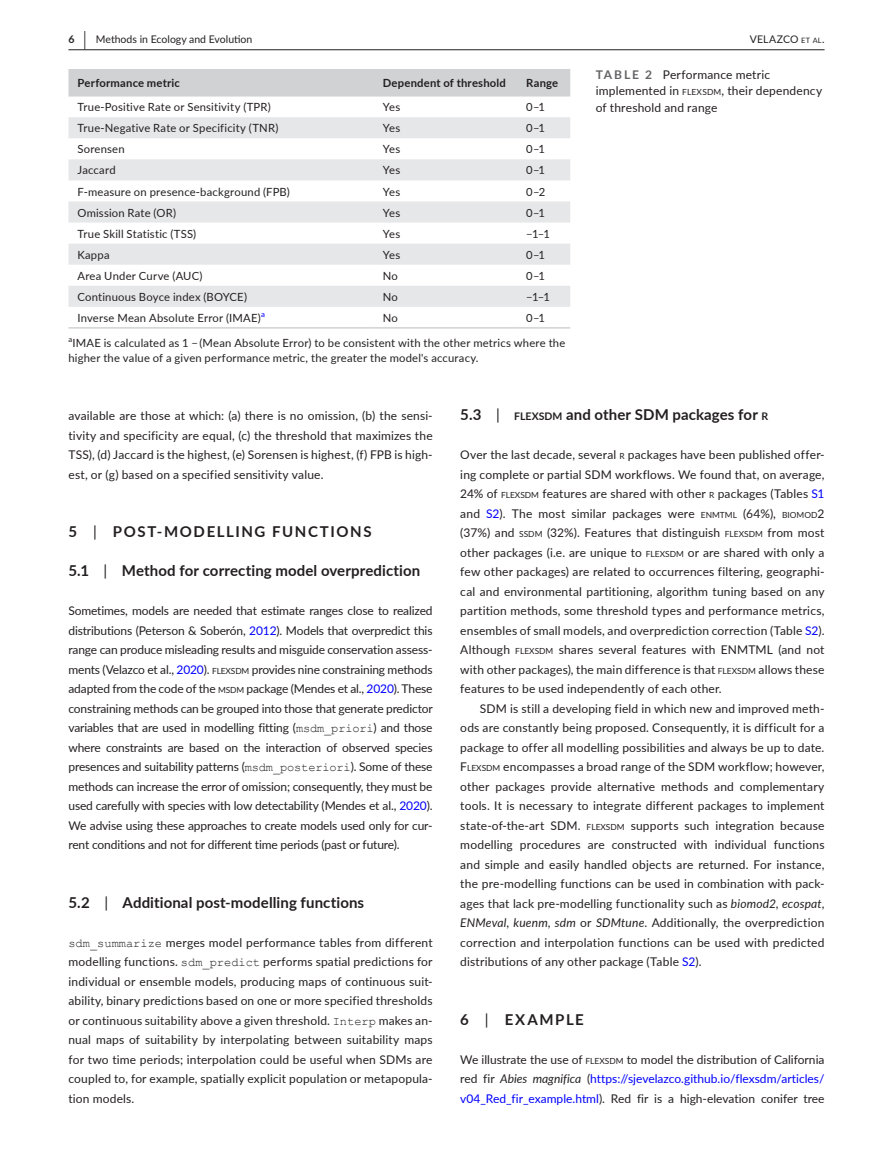
<style>
.page{position:relative;width:893px;height:1174px;background:#fff}
.page>*{position:absolute;margin:0;border:0;box-sizing:border-box;transform-origin:0 0}
.t1{font:700 15px "Lato";letter-spacing:.01em;color:#231f20}
.t2{font:700 15px "Lato";letter-spacing:.11em;color:#231f20}
.t3{font:12px/19.5px "Lato";letter-spacing:.01em;color:#231f20;text-align:justify}
.t4{font:11.25px/15.8px "Lato";letter-spacing:.02em;color:#231f20}
.t5{font:700 11.25px "Lato";letter-spacing:.02em;color:#231f20}
.t6{font:10.5px "Lato";color:#231f20}
.t7{font:700 10.5px "Lato";color:#231f20}
.t8{font:7.8px "Lato";color:#00f}
.t9{font:7.8px "Lato";color:#231f20}
.s1{font-size:19.5px}
.s2{font-size:7.35px}
.s3{font-style:inherit}
.s4{font-weight:700;color:#636366}
.s5{font-size:8.4px}
.s6{font-weight:400}
.s7{color:#00f}
.s8{font-family:"Courier New"}
.s9{font-size:10.5px}
.s10{font-style:italic}
</style>
<div class="page">
<hr style="left:68px;top:49px;width:756px;height:1px;background:#231f20">
<div style="left:68px;top:69px;width:502px;height:28px;background:#d1d2d4"></div>
<svg style="left:68px;top:117px;width:502px;height:190px;fill:#e6e7e9"></svg>
<hr style="left:68px;top:327px;width:306px;height:1px;background:#d1d2d4">
<hr style="left:374px;top:327px;width:143px;height:1px;background:#d1d2d4">
<hr style="left:517px;top:327px;width:53px;height:1px;background:#d1d2d4">
<p class="t7" style="left:68px;top:31px;width:19px">6 <span class="s1">|</span></p>
<p class="t6" style="left:96px;top:31px;width:158px">Methods in Ecology and Evolu on</p>
<p class="t6" style="left:750px;top:31px;width:76px">VELAZCO <span class="s2">ET AL</span><span class="s3">.</span></p>
<p class="t5" style="left:77px;top:75px;width:104px">Performance metric</p>
<p class="t5" style="left:383px;top:75px;width:125px">Dependent of threshold</p>
<p class="t5" style="left:526px;top:75px;width:33px">Range</p>
<p class="t4" style="left:77px;top:99px;width:195px">True-Positive Rate or Sensitivity (TPR)</p>
<p class="t4" style="left:383px;top:99px;width:19px">Yes</p>
<p class="t4" style="left:526px;top:99px;width:20px">0–1</p>
<p class="t4" style="left:77px;top:120px;width:202px">True-Negative Rate or Specificity (TNR)</p>
<p class="t4" style="left:383px;top:120px;width:19px">Yes</p>
<p class="t4" style="left:526px;top:120px;width:20px">0–1</p>
<p class="t4" style="left:77px;top:141px;width:49px">Sorensen</p>
<p class="t4" style="left:383px;top:141px;width:19px">Yes</p>
<p class="t4" style="left:526px;top:141px;width:20px">0–1</p>
<p class="t4" style="left:77px;top:162px;width:40px">Jaccard</p>
<p class="t4" style="left:383px;top:162px;width:19px">Yes</p>
<p class="t4" style="left:526px;top:162px;width:20px">0–1</p>
<p class="t4" style="left:77px;top:183px;width:214px">F-measure on presence-background (FPB)</p>
<p class="t4" style="left:383px;top:183px;width:19px">Yes</p>
<p class="t4" style="left:526px;top:183px;width:21px">0–2</p>
<p class="t4" style="left:77px;top:204px;width:100px">Omission Rate (OR)</p>
<p class="t4" style="left:383px;top:204px;width:19px">Yes</p>
<p class="t4" style="left:526px;top:204px;width:20px">0–1</p>
<p class="t4" style="left:77px;top:225px;width:120px">True Skill Statistic (TSS)</p>
<p class="t4" style="left:383px;top:225px;width:19px">Yes</p>
<p class="t4" style="left:526px;top:225px;width:25px">−1–1</p>
<p class="t4" style="left:77px;top:246px;width:34px">Kappa</p>
<p class="t4" style="left:383px;top:246px;width:19px">Yes</p>
<p class="t4" style="left:526px;top:246px;width:20px">0–1</p>
<p class="t4" style="left:77px;top:267px;width:126px">Area Under Curve (AUC)</p>
<p class="t4" style="left:383px;top:267px;width:17px">No</p>
<p class="t4" style="left:526px;top:267px;width:20px">0–1</p>
<p class="t4" style="left:77px;top:288px;width:171px">Continuous Boyce index (BOYCE)</p>
<p class="t4" style="left:383px;top:288px;width:17px">No</p>
<p class="t4" style="left:526px;top:288px;width:25px">−1–1</p>
<p class="t4" style="left:77px;top:309px;width:185px">Inverse Mean Absolute Error (IMAE)</p>
<p class="t8" style="left:261px;top:308px;width:5px">a</p>
<p class="t4" style="left:383px;top:309px;width:17px">No</p>
<p class="t4" style="left:526px;top:309px;width:20px">0–1</p>
<p class="t9" style="left:68px;top:333px;width:5px">a</p>
<p class="t4" style="left:68px;top:334px;width:498px;text-indent:4px">IMAE is calculated as 1 − (Mean Absolute Error) to be consistent with the other metrics where the higher the value of a given performance metric, the greater the model's accuracy.</p>
<p class="t3" style="left:596px;top:66px;width:228px;line-height:16.5px;text-align:left"><span class="s4">TABLE 2</span> Performance metric implemented in <span class="s5">FLEXSDM</span>, their dependency of threshold and range</p>
<p class="t3" style="left:68px;top:405px;width:366px">available are those at which: (a) there is no omission, (b) the sensi&shy;tivity and specificity are equal, (c) the threshold that maximizes the TSS), (d) Jaccard is the highest, (e) Sorensen is highest, (f) FPB is high&shy;est, or (g) based on a specified sensitivity value.</p>
<p class="t2" style="left:68px;top:521px;width:305px">5 <span class="s6">|</span> POST-MODELLING FUNCTIONS</p>
<p class="t1" style="left:68px;top:560px;width:353px">5.1 <span class="s6">|</span> Method for correcting model overprediction</p>
<p class="t3" style="left:68px;top:600px;width:366px">Sometimes, models are needed that estimate ranges close to realized distributions (Peterson &amp; Soberón, <span class="s7">2012</span>). Models that overpredict this range can produce misleading results and misguide conservation assess&shy;ments (Velazco et al., <span class="s7">2020</span>). <span class="s5">FLEXSDM</span> provides nine constraining methods adapted from the code of the <span class="s5">MSDM</span> package (Mendes et al., <span class="s7">2020</span>). These constraining methods can be grouped into those that generate predictor variables that are used in modelling fitting (<span class="s8">msdm_priori</span>) and those where constraints are based on the interaction of observed species presences and suitability patterns (<span class="s8">msdm_posteriori</span>). Some of these methods can increase the error of omission; consequently, they must be used carefully with species with low detectability (Mendes et al., <span class="s7">2020</span>).<br>We advise using these approaches to create models used only for cur&shy;rent conditions and not for different time periods (past or future).</p>
<p class="t1" style="left:68px;top:891px;width:297px">5.2 <span class="s6">|</span> Additional post-modelling functions</p>
<p class="t3" style="left:68px;top:932px;width:366px"><span class="s8">sdm_summarize</span> merges model performance tables from different modelling functions. <span class="s8">sdm_predict</span> performs spatial predictions for individual or ensemble models, producing maps of continuous suit&shy;ability, binary predictions based on one or more specified thresholds or continuous suitability above a given threshold. <span class="s8">Interp</span> makes an&shy;nual maps of suitability by interpolating between suitability maps for two time periods; interpolation could be useful when SDMs are coupled to, for example, spatially explicit population or metapopula&shy;tion models.</p>
<p class="t1" style="left:460px;top:404px;width:309px">5.3 <span class="s6">|</span> <span class="s9">FLEXSDM</span> and other SDM packages for <span class="s9">R</span></p>
<p class="t3" style="left:460px;top:444px;width:366px">Over the last decade, several <span class="s5">R</span> packages have been published offer&shy;ing complete or partial SDM workflows. We found that, on average, 24% of <span class="s5">FLEXSDM</span> features are shared with other <span class="s5">R</span> packages (Tables <span class="s7">S1 </span>and <span class="s7">S2</span>). The most similar packages were <span class="s5">ENMTML</span> (64%), <span class="s5">BIOMOD</span><span class="s3">2 </span>(37%) and <span class="s5">SSDM</span> (32%). Features that distinguish <span class="s5">FLEXSDM</span> from most other packages (i.e. are unique to <span class="s5">FLEXSDM</span> or are shared with only a few other packages) are related to occurrences filtering, geographi&shy;cal and environmental partitioning, algorithm tuning based on any partition methods, some threshold types and performance metrics, ensembles of small models, and overprediction correction (Table <span class="s7">S2</span>).<br>Although <span class="s5">FLEXSDM</span> shares several features with ENMTML (and not with other packages), the main difference is that <span class="s5">FLEXSDM</span> allows these features to be used independently of each other.</p>
<p class="t3" style="left:460px;top:698px;width:366px;text-indent:20px">SDM is still a developing field in which new and improved meth&shy;ods are constantly being proposed. Consequently, it is difficult for a package to offer all modelling possibilities and always be up to date.<br><span class="s3">F</span> <span class="s5">LEXSDM</span> encompasses a broad range of the SDM workflow; however, other packages provide alternative methods and complementary tools. It is necessary to integrate different packages to implement state-of-the-art SDM. <span class="s5">FLEXSDM</span> supports such integration because modelling procedures are constructed with individual functions and simple and easily handled objects are returned. For instance, the pre-modelling functions can be used in combination with pack&shy;ages that lack pre-modelling functionality such as <span class="s10">biomod2</span>, <span class="s10">ecospat</span>, <span class="s10">ENMeval</span>, <span class="s10">kuenm</span>, <span class="s10">sdm</span> or <span class="s10">SDMtune</span>. Additionally, the overprediction correction and interpolation functions can be used with predicted distributions of any other package (Table <span class="s7">S2</span>).</p>
<p class="t2" style="left:460px;top:1008px;width:125px">6 <span class="s6">|</span> EXAMPLE</p>
<p class="t3" style="left:460px;top:1049px;width:366px">We illustrate the use of <span class="s5">FLEXSDM</span> to model the distribution of California red fir <span class="s10">Abies magnifica</span> (<span class="s7">https://sjevelazco.github.io/flexsdm/articles/ v04_Red_fir_example.html</span>). Red fir is a high-elevation conifer tree</p>
</div>
